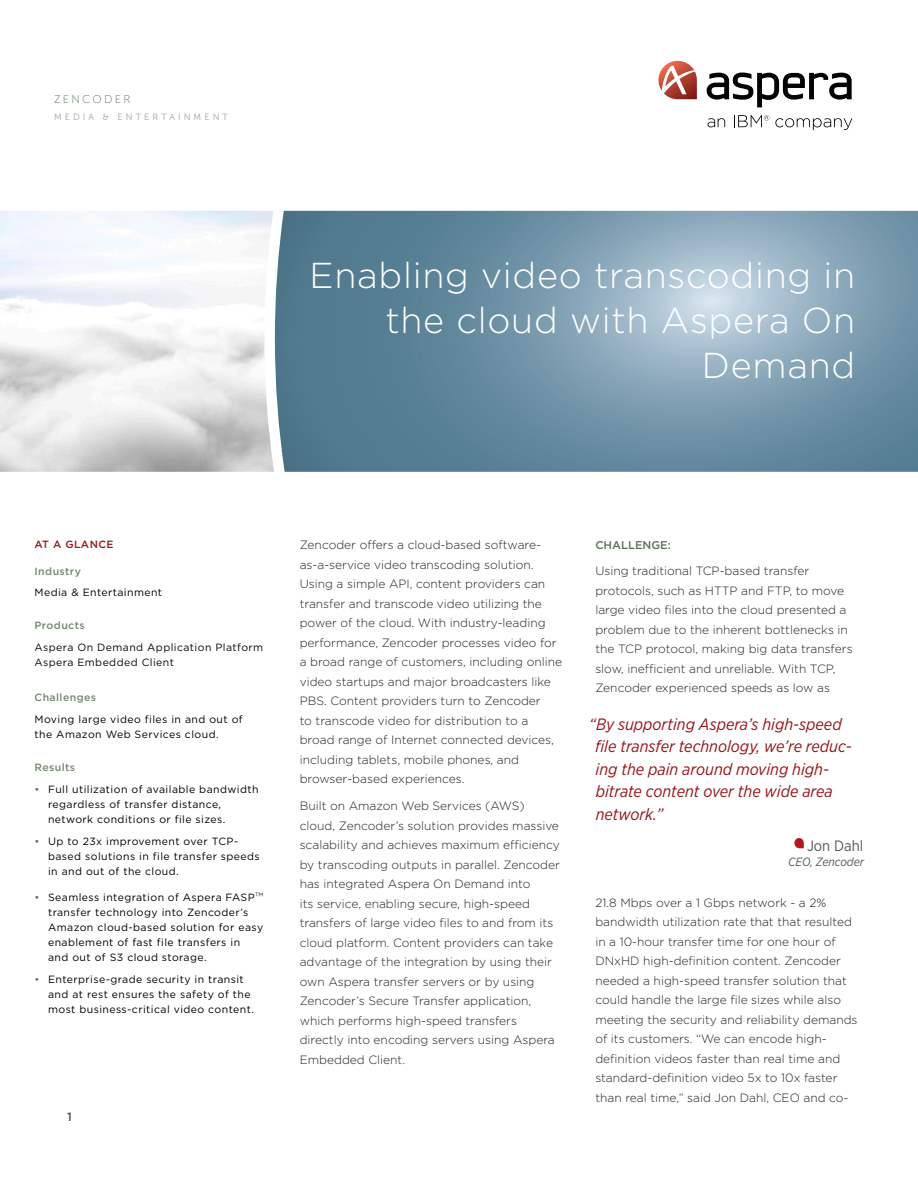
<style>
.page{position:relative;width:918px;height:1188px;background:#fff}
.page>*{position:absolute;margin:0;border:0;box-sizing:border-box;transform-origin:0 0}
.t1{font:300 36px/45px "Gotham";letter-spacing:.02em;color:#fff;text-align:right}
.t2{font:italic 16.5px/22.5px "Gotham Narrow";color:#961619}
.t3{font:15px "Gotham Narrow";color:#57585a}
.t4{font:300 12px/19.5px "Gotham";color:#231f20}
.t5{font:italic 12px "Gotham Narrow";color:#57585a}
.t6{font:500 12px "Gotham";color:#231f20}
.t7{font:500 11.25px "Gotham";color:#5a7158}
.t8{font:11.25px "Museo Sans 100";letter-spacing:.2em;color:#5a7158}
.t9{font:10.5px/15px "Gotham";letter-spacing:.04em;color:#000}
.t10{font:10.5px "Gotham";letter-spacing:.04em;color:#0c0806}
.t11{font:500 10.5px "Gotham";letter-spacing:.04em;color:#73876f}
.t12{font:500 10.5px "Gotham";letter-spacing:.04em;color:#961619}
.t13{font:9px "Museo Sans 300";letter-spacing:.35em;color:#a1a1a5}
.s1{color:#5a7158}
.s2{font-weight:300;font-size:12px;color:#231f20}
</style>
<div class="page">
<svg style="left:275px;top:211px;width:643px;height:261px;background:#7395a8"></svg>
<svg style="left:794px;top:838px;width:10px;height:10px"></svg>
<svg style="left:658px;top:61px;width:39px;height:38px"></svg>
<svg style="left:707px;top:73px;width:145px;height:34px"></svg>
<svg style="left:708px;top:118px;width:17px;height:9px"></svg>
<svg style="left:734px;top:115px;width:35px;height:12px"></svg>
<svg style="left:775px;top:118px;width:77px;height:12px"></svg>
<p class="t8" style="left:54px;top:93px;width:78px">ZENCODER</p>
<p class="t13" style="left:54px;top:112px;width:175px">MEDIA &amp; ENTERTAINMENT</p>
<p class="t1" style="left:310px;top:252px;width:547px">Enabling video transcoding in the cloud with Aspera On</p>
<p class="t1" style="left:702px;top:342px;width:155px">Demand</p>
<p class="t12" style="left:35px;top:539px;width:81px">AT A GLANCE</p>
<p class="t11" style="left:35px;top:565px;width:48px">Industry</p>
<p class="t9" style="left:35px;top:585px;width:129px">Media &amp; Entertainment</p>
<p class="t11" style="left:35px;top:620px;width:52px">Products</p>
<p class="t10" style="left:35px;top:641px;width:230px">Aspera On Demand Application Platform</p>
<p class="t10" style="left:35px;top:656px;width:141px">Aspera Embedded Client</p>
<p class="t11" style="left:35px;top:692px;width:63px">Challenges</p>
<p class="t9" style="left:35px;top:712px;width:210px">Moving large video files in and out of the Amazon Web Services cloud.</p>
<p class="t11" style="left:35px;top:761px;width:42px">Results</p>
<p class="t9" style="left:48px;top:781px;width:212px;text-indent:-14px"><span class="s1">•</span> Full utilization of available bandwidth regardless of transfer distance, network conditions or file sizes.</p>
<p class="t9" style="left:48px;top:833px;width:213px;text-indent:-14px"><span class="s1">•</span> Up to 23x improvement over TCP&shy;based solutions in file transfer speeds in and out of the cloud.</p>
<p class="t9" style="left:48px;top:889px;width:217px;text-indent:-14px"><span class="s1">•</span> Seamless integration of Aspera FASP<span class="s2">™ </span>transfer technology into Zencoder’s Amazon cloud-based solution for easy enablement of fast file transfers in<br>and out of S3 cloud storage.</p>
<p class="t9" style="left:48px;top:971px;width:207px;text-indent:-14px"><span class="s1">•</span> Enterprise-grade security in transit and at rest ensures the safety of the most business-critical video content.</p>
<p class="t6" style="left:67px;top:1110px;width:6px">1</p>
<p class="t4" style="left:300px;top:535px;width:264px">Zencoder offers a cloud-based software&shy;as-a-service video transcoding solution.<br>Using a simple API, content providers can transfer and transcode video utilizing the power of the cloud. With industry-leading performance, Zencoder processes video for a broad range of customers, including online video startups and major broadcasters like PBS. Content providers turn to Zencoder<br>to transcode video for distribution to a broad range of Internet connected devices, including tablets, mobile phones, and browser-based experiences.</p>
<p class="t4" style="left:300px;top:796px;width:262px">Built on Amazon Web Services (AWS) cloud, Zencoder’s solution provides massive scalability and achieves maximum efficiency by transcoding outputs in parallel. Zencoder has integrated Aspera On Demand into<br>its service, enabling secure, high-speed transfers of large video files to and from its cloud platform. Content providers can take advantage of the integration by using their own Aspera transfer servers or by using Zencoder’s Secure Transfer application, which performs high-speed transfers directly into encoding servers using Aspera Embedded Client.</p>
<p class="t7" style="left:595px;top:539px;width:77px">CHALLENGE:</p>
<p class="t4" style="left:595px;top:561px;width:259px">Using traditional TCP-based transfer protocols, such as HTTP and FTP, to move large video files into the cloud presented a problem due to the inherent bottlenecks in the TCP protocol, making big data transfers slow, inefficient and unreliable. With TCP, Zencoder experienced speeds as low as</p>
<p class="t2" style="left:595px;top:712px;width:258px;text-indent:-6px">“By supporting Aspera’s high-speed file transfer technology, we’re reduc&shy;ing the pain around moving high&shy;bitrate content over the wide area network.”</p>
<p class="t3" style="left:807px;top:837px;width:58px">Jon Dahl</p>
<p class="t5" style="left:788px;top:854px;width:77px">CEO, Zencoder</p>
<p class="t4" style="left:595px;top:892px;width:264px">21.8 Mbps over a 1 Gbps network - a 2% bandwidth utilization rate that that resulted in a 10-hour transfer time for one hour of DNxHD high-definition content. Zencoder needed a high-speed transfer solution that could handle the large file sizes while also meeting the security and reliability demands of its customers. “We can encode high&shy;definition videos faster than real time and standard-definition video 5x to 10x faster than real time,” said Jon Dahl, CEO and co-</p>
</div>
